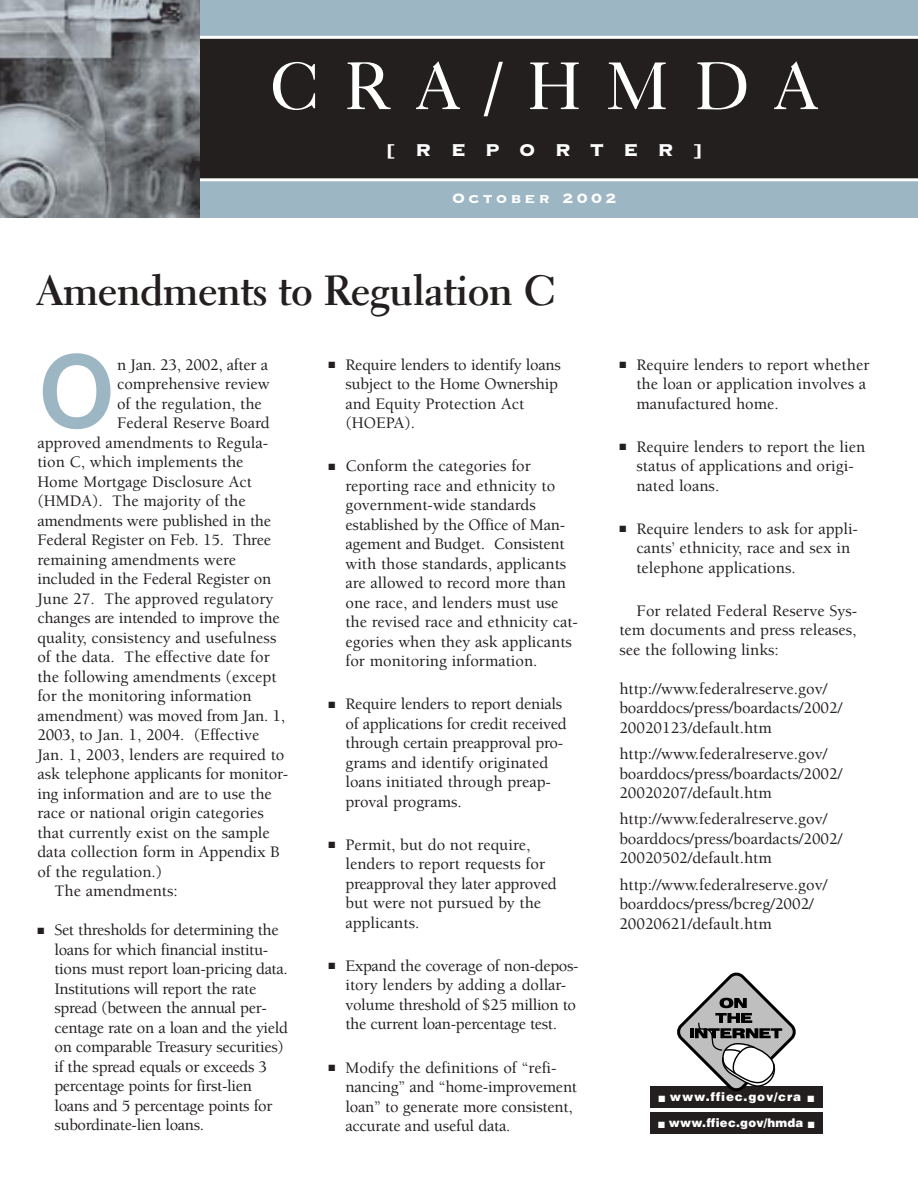
<style>
.page{position:relative;width:918px;height:1188px;background:#fff}
.page>*{position:absolute;margin:0;border:0;box-sizing:border-box;transform-origin:0 0}
.t1{font:141.15px "Copperplate Thirty BC";color:#9cb6c4}
.t2{font:67.5px "Caslon Five Forty";letter-spacing:.35em;color:#fff}
.t3{font:42px "Electra LH Bold Os F";letter-spacing:-.015em;color:#231f1f}
.t4{font:22.5px "Copperplate Thirty Three BC";letter-spacing:.855em;color:#fff}
.t5{font:18px "Copperplate Thirty Three BC";letter-spacing:.185em;color:#fff}
.t6{font:500 16.5px/19.5px "Berkeley";color:#231f1f}
.t7{font:500 16.5px/19.5px "Berkeley";letter-spacing:-.02em;color:#231f1f}
.t8{font:900 12px "Helvetica";letter-spacing:.02em;color:#fff}
.t9{font:900 12px "Helvetica";letter-spacing:.065em;color:#fff}
</style>
<div class="page">
<div style="left:195px;top:0;width:723px;height:36px;background:#9cb6c4"></div>
<div style="left:195px;top:166px;width:723px;height:51px;background:#9cb6c4"></div>
<div style="left:200px;top:38px;width:718px;height:143px;background:#231f1f"></div>
<img style="left:0;top:0;width:200px;height:217px">
<div style="left:650px;top:1086px;width:173px;height:22px;background:#231f1f"></div>
<svg style="left:677px;top:972px;width:119px;height:119px"></svg>
<div style="left:650px;top:1112px;width:173px;height:22px;background:#231f1f"></div>
<h2 class="t2" style="left:271px;top:62px;width:549px">CRA/HMDA</h2>
<h3 class="t4" style="left:386px;top:135px;width:318px">[REPORTER]</h3>
<p class="t5" style="left:452px;top:186px;width:166px">October 2002</p>
<h3 class="t3" style="left:37px;top:274px;width:521px">Amendments to Regulation C</h3>
<h1 class="t1" style="left:37px;top:297px;width:80px">O</h1>
<p class="t6" style="left:117px;top:356px;width:153px">n Jan. 23, 2002, after a</p>
<p class="t6" style="left:117px;top:376px;width:154px">comprehensive review</p>
<p class="t6" style="left:117px;top:395px;width:146px">of the regulation, the</p>
<p class="t6" style="left:117px;top:415px;width:154px">Federal Reserve Board</p>
<p class="t6" style="left:37px;top:434px;width:232px">approved amendments to Regula-</p>
<p class="t6" style="left:37px;top:454px;width:208px">tion C, which implements the</p>
<p class="t6" style="left:37px;top:473px;width:216px">Home Mortgage Disclosure Act</p>
<p class="t6" style="left:37px;top:493px;width:210px">(HMDA). The majority of the</p>
<p class="t6" style="left:37px;top:512px;width:235px">amendments were published in the</p>
<p class="t6" style="left:37px;top:532px;width:235px">Federal Register on Feb. 15. Three</p>
<p class="t6" style="left:37px;top:551px;width:200px">remaining amendments were</p>
<p class="t6" style="left:37px;top:571px;width:235px">included in the Federal Register on</p>
<p class="t6" style="left:37px;top:590px;width:238px">June 27. The approved regulatory</p>
<p class="t6" style="left:37px;top:610px;width:244px">changes are intended to improve the</p>
<p class="t6" style="left:37px;top:629px;width:241px">quality, consistency and usefulness</p>
<p class="t6" style="left:37px;top:649px;width:234px">of the data. The effective date for</p>
<p class="t6" style="left:37px;top:668px;width:241px">the following amendments (except</p>
<p class="t6" style="left:37px;top:688px;width:216px">for the monitoring information</p>
<p class="t6" style="left:37px;top:707px;width:249px">amendment) was moved from Jan. 1,</p>
<p class="t6" style="left:37px;top:727px;width:223px">2003, to Jan. 1, 2004. (Effective</p>
<p class="t6" style="left:37px;top:746px;width:249px">Jan. 1, 2003, lenders are required to</p>
<p class="t6" style="left:37px;top:766px;width:252px">ask telephone applicants for monitor-</p>
<p class="t6" style="left:37px;top:785px;width:236px">ing information and are to use the</p>
<p class="t6" style="left:37px;top:805px;width:228px">race or national origin categories</p>
<p class="t6" style="left:37px;top:824px;width:234px">that currently exist on the sample</p>
<p class="t6" style="left:37px;top:844px;width:244px">data collection form in Appendix B</p>
<p class="t6" style="left:37px;top:863px;width:126px">of the regulation.)</p>
<p class="t6" style="left:55px;top:883px;width:125px">The amendments:</p>
<p class="t7" style="left:54px;top:922px;width:235px;text-indent:-17px">■ Set thresholds for determining the loans for which financial institu&shy;tions must report loan-pricing data.<br>Institutions will report the rate spread (between the annual per&shy;centage rate on a loan and the yield on comparable Treasury securities) if the spread equals or exceeds 3 percentage points for first-lien loans and 5 percentage points for subordinate-lien loans.</p>
<p class="t6" style="left:345px;top:356px;width:217px;text-indent:-17px">■ Require lenders to identify loans subject to the Home Ownership and Equity Protection Act (HOEPA).</p>
<p class="t6" style="left:345px;top:458px;width:234px;text-indent:-17px">■ Conform the categories for reporting race and ethnicity to government-wide standards established by the Office of Man&shy;agement and Budget. Consistent with those standards, applicants are allowed to record more than one race, and lenders must use the revised race and ethnicity cat&shy;egories when they ask applicants for monitoring information.</p>
<p class="t6" style="left:345px;top:696px;width:223px;text-indent:-17px">■ Require lenders to report denials of applications for credit received through certain preapproval pro&shy;grams and identify originated loans initiated through preap&shy;proval programs.</p>
<p class="t6" style="left:345px;top:837px;width:213px;text-indent:-17px">■ Permit, but do not require, lenders to report requests for preapproval they later approved but were not pursued by the applicants.</p>
<p class="t7" style="left:345px;top:958px;width:235px;text-indent:-17px">■ Expand the coverage of non-depos&shy;itory lenders by adding a dollar&shy;volume threshold of $25 million to the current loan-percentage test.</p>
<p class="t6" style="left:345px;top:1059px;width:233px;text-indent:-17px">■ Modify the definitions of “refi&shy;nancing” and “home-improvement loan” to generate more consistent, accurate and useful data.</p>
<p class="t6" style="left:636px;top:356px;width:234px;text-indent:-17px">■ Require lenders to report whether the loan or application involves a manufactured home.</p>
<p class="t6" style="left:636px;top:438px;width:230px;text-indent:-17px">■ Require lenders to report the lien status of applications and origi&shy;nated loans.</p>
<p class="t6" style="left:636px;top:520px;width:223px;text-indent:-17px">■ Require lenders to ask for appli&shy;cants’ ethnicity, race and sex in telephone applications.</p>
<p class="t6" style="left:619px;top:603px;width:239px;text-align:justify;text-indent:17px">For related Federal Reserve Sys&shy;tem documents and press releases, see the following links:</p>
<p class="t6" style="left:619px;top:681px;width:224px">http://www.federalreserve.gov/ boarddocs/press/boardacts/2002/<br>20020123/default.htm</p>
<p class="t6" style="left:619px;top:746px;width:224px">http://www.federalreserve.gov/ boarddocs/press/boardacts/2002/<br>20020207/default.htm</p>
<p class="t6" style="left:619px;top:811px;width:224px">http://www.federalreserve.gov/ boarddocs/press/boardacts/2002/<br>20020502/default.htm</p>
<p class="t6" style="left:619px;top:876px;width:209px">http://www.federalreserve.gov/ boarddocs/press/bcreg/2002/<br>20020621/default.htm</p>
<p class="t9" style="left:658px;top:1093px;width:157px">■ www.ffiec.gov/cra ■</p>
<p class="t8" style="left:658px;top:1119px;width:158px">■ www.ffiec.gov/hmda ■</p>
</div>
